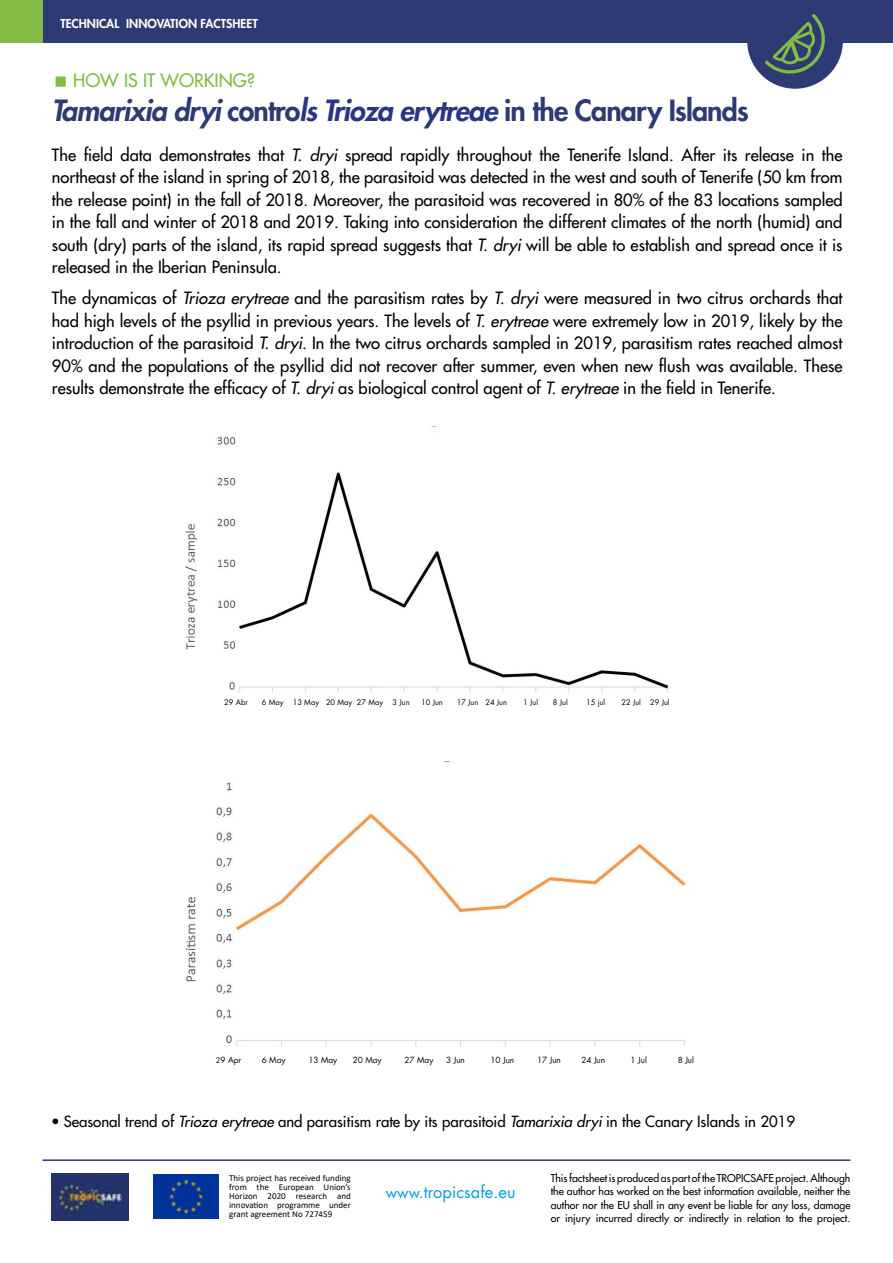
<style>
.page{position:relative;width:893px;height:1263px;background:#fff}
.page>*{position:absolute;margin:0;border:0;box-sizing:border-box;transform-origin:0 0}
.t1{font:800 28.5px "Futura Std";letter-spacing:-.03em;color:#2d3a74}
.t2{font:500 18px "Futura Std";color:#82bc44}
.t3{font:500 16.5px/22.5px "Futura Std";color:#000;text-align:justify}
.t4{font:16.5px "Futura Std";color:#009fe3}
.t5{font:500 15px "Futura Std";color:#000}
.t6{font:800 12px "Futura Std";color:#fff}
.t7{font:500 10.5px/13.5px "Futura Std";color:#000;text-align:justify}
.t8{font:9px/9px "Calibri";color:#000;text-align:justify}
.t9{font:8.25px "Futura Std";color:#000}
.t10{font:7.5px "Futura Std";color:#000}
.s1{font-style:italic}
.s2{font-style:italic;color:#283583}
.s3{font-size:7.5px}
.s4{font-size:15px}
</style>
<div class="page">
<hr style="left:43px;top:1159px;width:807px;height:2px;background:#283583">
<div style="left:0;top:0;width:893px;height:43px;background:#2d3a74"></div>
<div style="left:0;top:0;width:43px;height:43px;background:#82bc44"></div>
<img style="left:51px;top:1173px;width:78px;height:47px">
<img style="left:153px;top:1175px;width:66px;height:44px">
<img style="left:186px;top:761px;width:500px;height:286px">
<img style="left:185px;top:427px;width:483px;height:266px">
<svg style="left:747px;top:14px;width:96px;height:75px"></svg>
<p class="t6" style="left:60px;top:16px;width:199px">TECHNICAL INNOVATION FACTSHEET</p>
<p class="t2" style="left:73px;top:69px;width:183px">HOW IS IT WORKING?</p>
<h1 class="t1" style="left:52px;top:93px;width:698px"><span class="s1">Tamarixia dryi</span> contro<span class="s2">ls Trioza erytreae</span> in the Canary Islands</h1>
<p class="t3" style="left:52px;top:144px;width:792px">The field data demonstrates that <span class="s1">T. dryi</span> spread rapidly throughout the Tenerife Island. After its release in the northeast of the island in spring of 2018, the parasitoid was detected in the west and south of Tenerife (50 km from the release point) in the fall of 2018. Moreover, the parasitoid was recovered in 80% of the 83 locations sampled in the fall and winter of 2018 and 2019. Taking into consideration the different climates of the north (humid) and south (dry) parts of the island, its rapid spread suggests that <span class="s1">T. dryi</span> will be able to establish and spread once it is released in the Iberian Peninsula.</p>
<p class="t3" style="left:52px;top:287px;width:792px">The dynamicas of <span class="s1">Trioza erytreae</span> and the parasitism rates by <span class="s1">T. dryi</span> were measured in two citrus orchards that had high levels of the psyllid in previous years. The levels of <span class="s1">T. erytreae</span> were extremely low in 2019, likely by the introduction of the parasitoid <span class="s1">T. dryi</span>. In the two citrus orchards sampled in 2019, parasitism rates reached almost 90% and the populations of the psyllid did not recover after summer, even when new flush was available. These results demonstrate the efficacy of <span class="s1">T. dryi</span> as biological control agent of <span class="s1">T. erytreae</span> in the field in Tenerife.</p>
<p class="t10" style="left:224px;top:698px;width:25px">29 Abr</p>
<p class="t10" style="left:262px;top:698px;width:149px">6 May 13 May 20 May 27 May 3 Jun</p>
<p class="t10" style="left:421px;top:698px;width:23px">10 Jun</p>
<p class="t10" style="left:457px;top:698px;width:52px">17 Jun 24 Jun</p>
<p class="t10" style="left:523px;top:698px;width:16px">1 Jul</p>
<p class="t10" style="left:553px;top:698px;width:16px">8 Jul</p>
<p class="t10" style="left:586px;top:698px;width:21px">15 jul</p>
<p class="t10" style="left:621px;top:698px;width:50px">22 Jul 29 Jul</p>
<p class="t9" style="left:216px;top:1055px;width:27px"><span class="s3">2</span>9 Apr</p>
<p class="t9" style="left:262px;top:1055px;width:25px">6 May</p>
<p class="t9" style="left:308px;top:1055px;width:30px">13 May</p>
<p class="t9" style="left:353px;top:1055px;width:30px">20 May</p>
<p class="t9" style="left:404px;top:1055px;width:30px">27 May</p>
<p class="t9" style="left:446px;top:1055px;width:20px">3 Jun</p>
<p class="t9" style="left:490px;top:1055px;width:25px">10 Jun</p>
<p class="t9" style="left:537px;top:1055px;width:25px">17 Jun</p>
<p class="t9" style="left:581px;top:1055px;width:25px">24 Jun</p>
<p class="t9" style="left:631px;top:1055px;width:18px">1 Jul</p>
<p class="t9" style="left:678px;top:1055px;width:18px">8 Jul</p>
<p class="t5" style="left:51px;top:1112px;width:745px">• Seasonal trend of <span class="s1">Trioza erytreae</span> and parasitism rate by its parasitoid <span class="s1">Tamarixia dryi</span> in the Canary Islands in 2019</p>
<p class="t8" style="left:229px;top:1173px;width:123px">This project has received funding from the European Union’s Horizon 2020 research and innovation programme under grant agreement No 727459</p>
<p class="t4" style="left:386px;top:1181px;width:131px"><span class="s4">www.</span>tropicsafe.eu</p>
<p class="t7" style="left:551px;top:1171px;width:301px">This factsheet is produced as part of the TROPICSAFE project. Although the author has worked on the best information available, neither the author nor the EU shall in any event be liable for any loss, damage or injury incurred directly or indirectly in relation to the project.</p>
</div>
